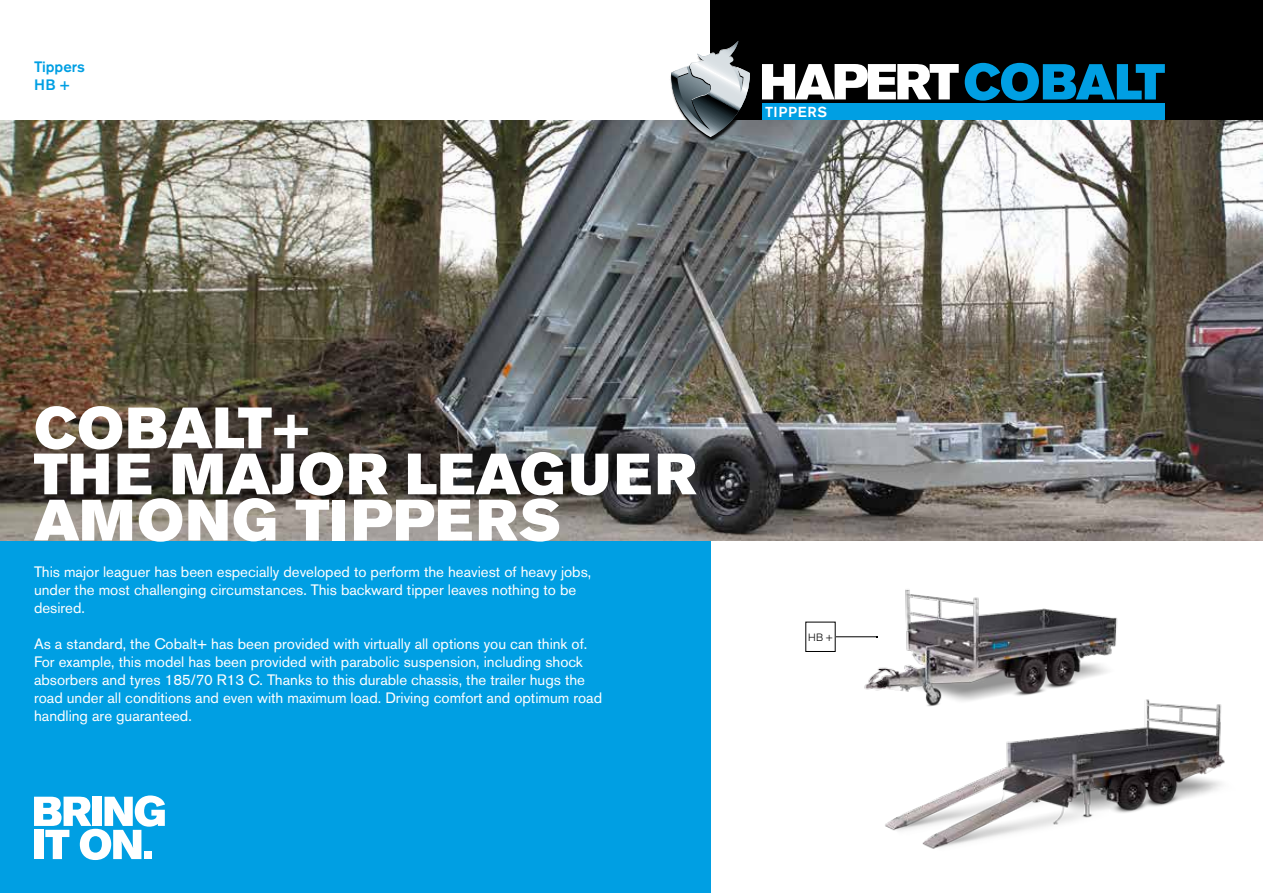
<style>
.page{position:relative;width:1263px;height:893px;background:#fff}
.page>*{position:absolute;margin:0;border:0;box-sizing:border-box;transform-origin:0 0}
.t1{font:57.6px/46px "Akzidenz Grotesk BE Super";letter-spacing:.02em;color:#fff}
.t2{font:15px/18px "Akzidenz Grotesk BE";color:#fff}
.t3{font:500 15px/18px "Akzidenz Grotesk BE";color:#009fe3}
.t4{font:500 14.4px "Akzidenz Grotesk BE";letter-spacing:.04em;color:#fff}
.t5{font:300 10.5px "Akzidenz Grotesk BE";color:#000}
</style>
<div class="page">
<img style="left:885px;top:699px;width:340px;height:150px">
<img style="left:831px;top:540px;width:312px;height:217px">
<div style="left:711px;top:0;width:552px;height:120px;background:#000"></div>
<div style="left:0;top:540px;width:711px;height:353px;background:#009fe3"></div>
<img style="left:0;top:120px;width:1263px;height:420px">
<svg style="left:34px;top:795px;width:131px;height:65px"></svg>
<div style="left:144px;top:851px;width:8px;height:8px;background:#fff"></div>
<hr style="left:835px;top:636px;width:42px;height:1px;background:#000">
<div style="left:806px;top:622px;width:29px;height:29px;background:#fff"></div>
<svg style="left:965px;top:63px;width:200px;height:38px"></svg>
<svg style="left:762px;top:64px;width:197px;height:35px"></svg>
<div style="left:762px;top:104px;width:403px;height:16px;background:#009fe3"></div>
<img style="left:670px;top:76px;width:84px;height:67px">
<svg style="left:671px;top:34px;width:80px;height:104px"></svg>
<p class="t3" style="left:34px;top:58px;width:52px">Tippers<br>HB +</p>
<p class="t4" style="left:765px;top:103px;width:64px">TIPPERS</p>
<h1 class="t1" style="left:34px;top:406px;width:663px">COBALT+<br>THE MAJOR LEAGUER<br>AMONG TIPPERS</h1>
<p class="t2" style="left:34px;top:563px;width:559px">This major leaguer has been especially developed to perform the heaviest of heavy jobs, under the most challenging circumstances. This backward tipper leaves nothing to be desired.</p>
<p class="t2" style="left:34px;top:635px;width:570px">As a standard, the Cobalt+ has been provided with virtually all options you can think of.<br>For example, this model has been provided with parabolic suspension, including shock absorbers and tyres 185/70 R13 C. Thanks to this durable chassis, the trailer hugs the road under all conditions and even with maximum load. Driving comfort and optimum road handling are guaranteed.</p>
<p class="t5" style="left:808px;top:631px;width:26px">HB +</p>
</div>
